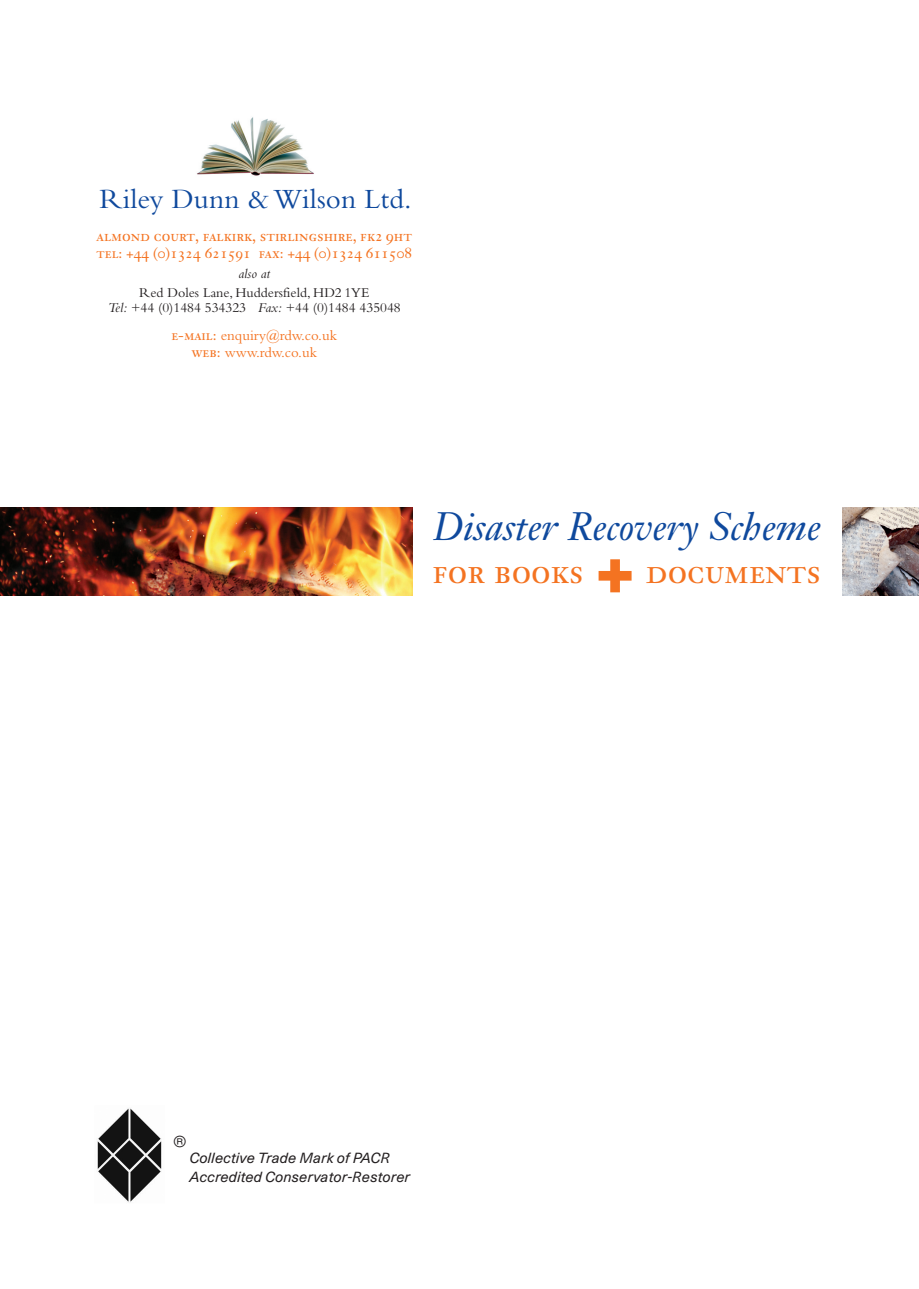
<style>
.page{position:relative;width:919px;height:1289px;background:#fff}
.page>*{position:absolute;margin:0;border:0;box-sizing:border-box;transform-origin:0 0}
.t1{font:39px "Janson Text Italic Os F";color:#0f499d}
.t2{font:35.1px "Janson Text Roman SC";color:#f47321}
.t3{font:28.95px "Bembo";letter-spacing:.005em;color:#0f499d}
.t4{font:15.6px "Janson Text Roman SC";color:#f47321}
.t5{font:15.45px/18.5px "Haas Unica Itl";color:#231f20}
.t6{font:14.85px/17px "Bembo";color:#f47321;text-align:center}
.t7{font:14.85px "Janson Text Roman SC";color:#f47321}
.t8{font:13.95px/15.6px "Bembo";color:#231f20;text-align:center}
.t9{font:italic 13.95px "Bembo";color:#231f20}
.s1{font-style:italic}
.s2{font-family:"Janson Text Roman SC"}
.s3{font-family:"Futura";font-weight:700;font-size:64.35px}
</style>
<div class="page">
<img style="left:97px;top:1108px;width:65px;height:95px">
<img style="left:197px;top:117px;width:117px;height:59px">
<img style="left:0;top:507px;width:412px;height:88px">
<img style="left:842px;top:507px;width:76px;height:88px">
<h3 class="t3" style="left:99px;top:189px;width:313px">Riley Dunn &amp; Wilson Ltd.</h3>
<p class="t4" style="left:97px;top:229px;width:317px">almond court, falkirk, stirlingshire, fk2 9ht</p>
<p class="t7" style="left:97px;top:247px;width:317px">tel: +44 (0)1324 621591 fax: +44 (0)1324 611508</p>
<p class="t9" style="left:238px;top:269px;width:33px">also at</p>
<p class="t8" style="left:108px;top:286px;width:294px">Red Doles Lane, Huddersfield, HD2 1YE<br><span class="s1">Tel:</span> +44 (0)1484 534323 <span class="s1">Fax:</span> +44 (0)1484 435048</p>
<p class="t6" style="left:171px;top:328px;width:167px"><span class="s2">e-mail:</span> enquiry@rdw.co.uk <span class="s2">web:</span> www.rdw.co.uk</p>
<h1 class="t1" style="left:432px;top:511px;width:390px">Disaster Recovery Scheme</h1>
<h2 class="t2" style="left:432px;top:557px;width:390px">for books <span class="s3">+</span> documents</h2>
<p class="t5" style="left:189px;top:1149px;width:222px">Collective Trade Mark of PACR<br>Accredited Conservator-Restorer</p>
</div>
